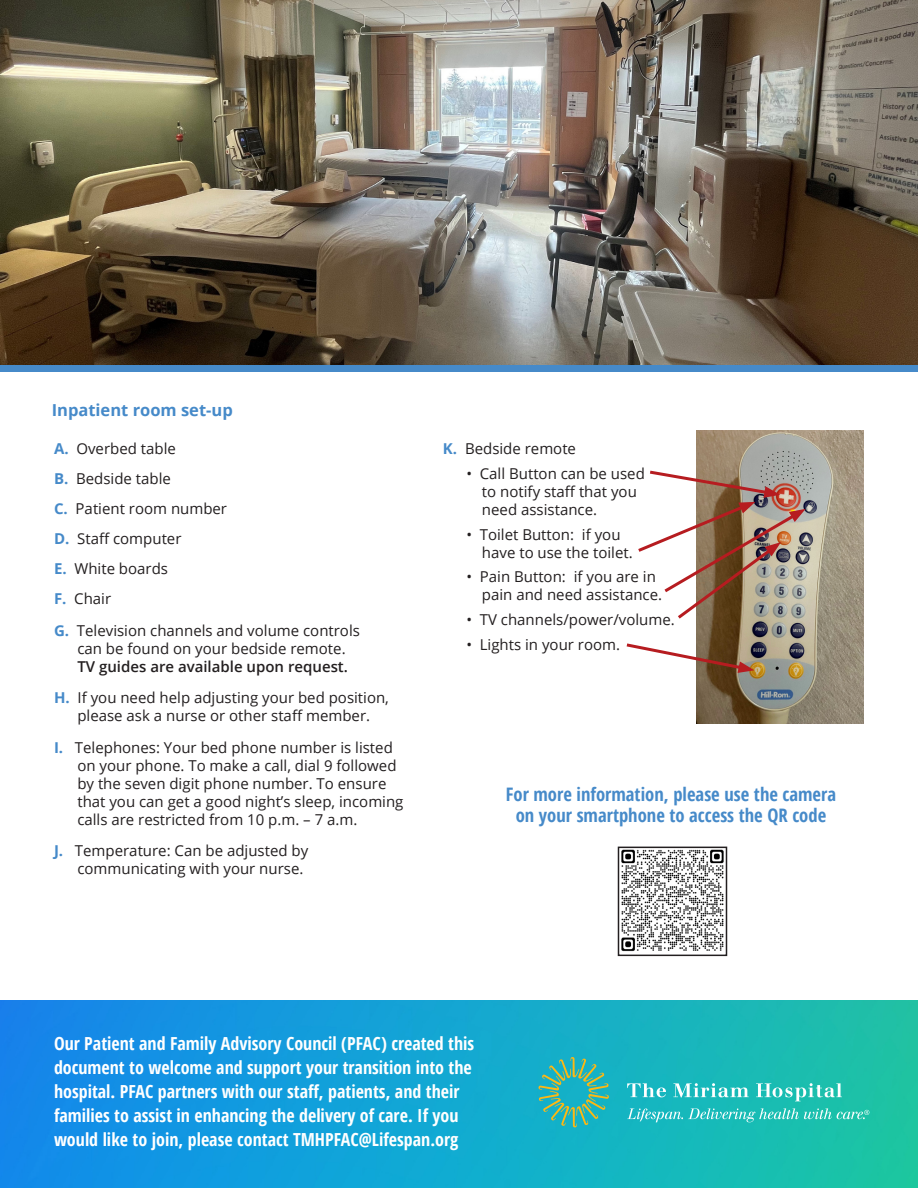
<style>
.page{position:relative;width:918px;height:1188px;background:#fff}
.page>*{position:absolute;margin:0;border:0;box-sizing:border-box;transform-origin:0 0}
.t1{font:700 condensed 18.6px/21px "Open Sans";color:#468ac9;text-align:center}
.t2{font:700 condensed 18px/24px "Open Sans";color:#fff}
.t3{font:700 16.5px "Open Sans";color:#468ac9}
.t4{font:15px/18px "Open Sans";color:#231f20}
.s1{font-weight:700;color:#468ac9}
.s2{font-weight:600}
</style>
<div class="page">
<img style="left:0;top:0;width:918px;height:365px">
<div style="left:0;top:365px;width:918px;height:7px;background:#468ac9"></div>
<img style="left:621px;top:850px;width:103px;height:102px">
<div style="left:618px;top:847px;width:109px;height:109px;border:2px solid #231f20"></div>
<img style="left:0;top:1000px;width:918px;height:188px">
<img style="left:697px;top:430px;width:167px;height:293px">
<svg style="left:538px;top:1057px;width:71px;height:71px;background:#3db1a6"></svg>
<svg style="left:627px;top:1083px;width:39px;height:14px"></svg>
<svg style="left:673px;top:1083px;width:76px;height:14px"></svg>
<svg style="left:756px;top:1083px;width:86px;height:18px"></svg>
<svg style="left:627px;top:1108px;width:242px;height:14px;background:#42c8c2"></svg>
<svg style="left:638px;top:469px;width:168px;height:153px"></svg>
<svg style="left:626px;top:641px;width:128px;height:32px"></svg>
<p class="t3" style="left:52px;top:398px;width:183px">Inpatient room set-up</p>
<p class="t4" style="left:54px;top:439px;width:123px"><span class="s1">A.</span> Overbed table</p>
<p class="t4" style="left:54px;top:469px;width:118px"><span class="s1">B.</span> Bedside table</p>
<p class="t4" style="left:54px;top:499px;width:175px"><span class="s1">C.</span> Patient room number</p>
<p class="t4" style="left:54px;top:529px;width:129px"><span class="s1">D.</span> Staff computer</p>
<p class="t4" style="left:54px;top:559px;width:116px"><span class="s1">E.</span> White boards</p>
<p class="t4" style="left:54px;top:589px;width:59px"><span class="s1">F.</span> Chair</p>
<p class="t4" style="left:77px;top:621px;width:284px;text-indent:-23px"><span class="s1">G.</span> Television channels and volume controls can be found on your bedside remote.<br><span class="s2">TV guides are available upon request.</span></p>
<p class="t4" style="left:54px;top:688px;width:337px;text-align:center"><span class="s1">H.</span> If you need help adjusting your bed position, please ask a nurse or other staff member.</p>
<p class="t4" style="left:77px;top:738px;width:328px;text-indent:-23px"><span class="s1">I.</span> Telephones: Your bed phone number is listed on your phone. To make a call, dial 9 followed by the seven digit phone number. To ensure that you can get a good night’s sleep, incoming calls are restricted from 10 p.m. – 7 a.m.</p>
<p class="t4" style="left:77px;top:841px;width:232px;text-indent:-23px"><span class="s1">J.</span> Temperature: Can be adjusted by communicating with your nurse.</p>
<p class="t4" style="left:443px;top:439px;width:135px"><span class="s1">K.</span> Bedside remote</p>
<p class="t4" style="left:482px;top:464px;width:164px;text-indent:-16px">• Call Button can be used to notify staff that you need assistance.</p>
<p class="t4" style="left:482px;top:525px;width:152px;text-indent:-16px">• Toilet Button: if you have to use the toilet.</p>
<p class="t4" style="left:482px;top:568px;width:182px;text-indent:-16px">• Pain Button: if you are in pain and need assistance.</p>
<p class="t4" style="left:466px;top:610px;width:210px">• TV channels/power/volume.</p>
<p class="t4" style="left:466px;top:635px;width:155px">• Lights in your room.</p>
<p class="t1" style="left:506px;top:784px;width:332px">For more information, please use the camera on your smartphone to access the QR code</p>
<p class="t2" style="left:54px;top:1031px;width:422px">Our Patient and Family Advisory Council (PFAC) created this document to welcome and support your transition into the hospital. PFAC partners with our staff, patients, and their families to assist in enhancing the delivery of care. If you would like to join, please contact TMHPFAC@Lifespan.org</p>
</div>
